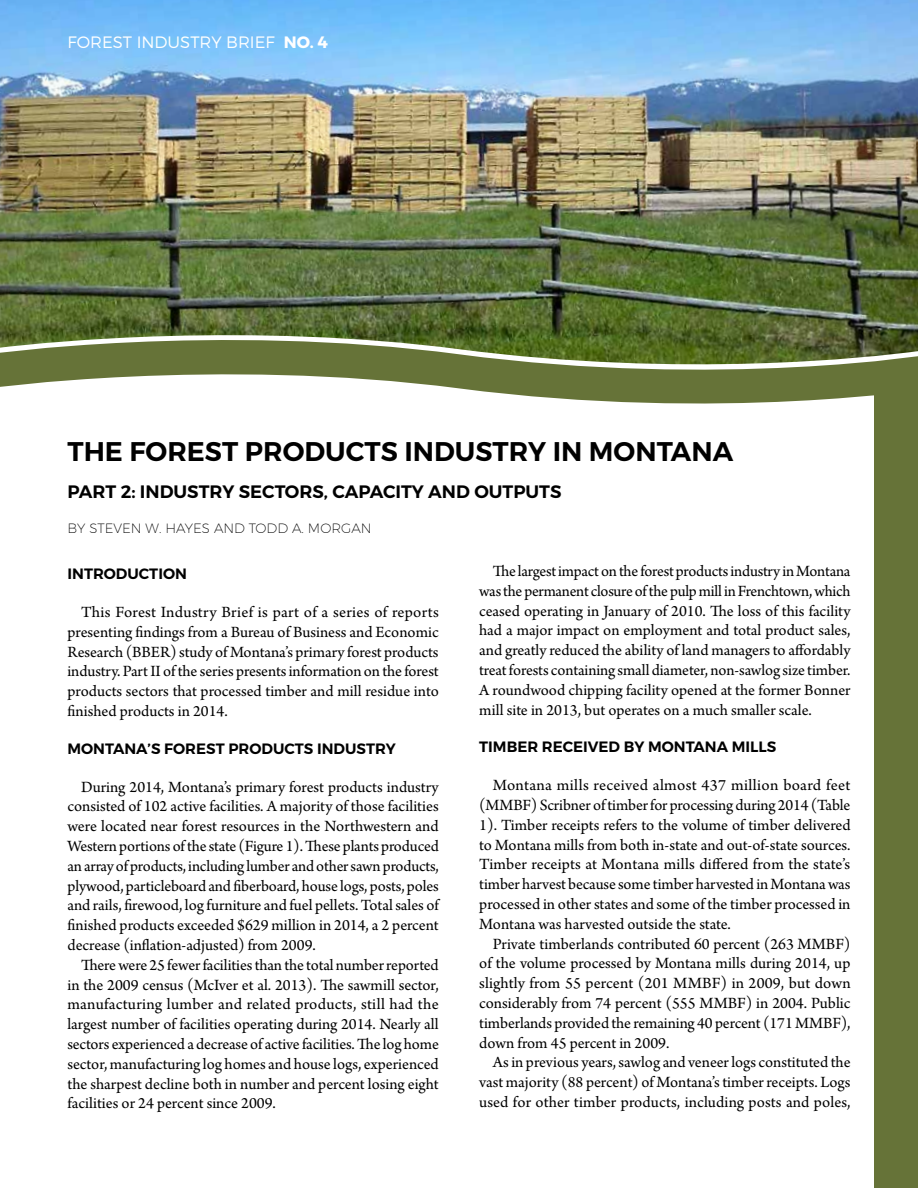
<style>
.page{position:relative;width:918px;height:1188px;background:#fff}
.page>*{position:absolute;margin:0;border:0;box-sizing:border-box;transform-origin:0 0}
.t1{font:600 27px "Montserrat";color:#000}
.t2{font:600 18px "Montserrat";color:#000}
.t3{font:16.5px/19.8px "Arno Pro";color:#000;text-align:justify}
.t4{font:300 16.5px "Montserrat";color:#fff}
.t5{font:600 15px "Montserrat";color:#000}
.t6{font:200 13.5px "Montserrat";color:#000}
.s1{font-weight:700}
</style>
<div class="page">
<svg style="left:464px;top:389px;width:411px;height:33px"></svg>
<svg style="left:0;top:378px;width:875px;height:11px;fill:#667338"></svg>
<img style="left:0;top:0;width:918px;height:378px">
<div style="left:875px;top:370px;width:43px;height:818px;background:#667338"></div>
<p class="t4" style="left:68px;top:32px;width:262px">FOREST INDUSTRY BRIEF <span class="s1">NO. 4</span></p>
<h1 class="t1" style="left:68px;top:435px;width:667px">THE FOREST PRODUCTS INDUSTRY IN MONTANA</h1>
<p class="t2" style="left:68px;top:480px;width:496px">PART 2: INDUSTRY SECTORS, CAPACITY AND OUTPUTS</p>
<p class="t6" style="left:68px;top:520px;width:306px">BY STEVEN W. HAYES AND TODD A. MORGAN</p>
<p class="t5" style="left:68px;top:565px;width:121px">INTRODUCTION</p>
<p class="t3" style="left:68px;top:603px;width:373px;text-indent:14px">This Forest Industry Brief is part of a series of reports presenting findings from a Bureau of Business and Economic Research (BBER) study of Montana’s primary forest products industry. Part II of the series presents information on the forest products sectors that processed timber and mill residue into finished products in 2014.</p>
<p class="t5" style="left:68px;top:739px;width:330px">MONTANA’S FOREST PRODUCTS INDUSTRY</p>
<p class="t3" style="left:68px;top:778px;width:373px;text-indent:14px">During 2014, Montana’s primary forest products industry consisted of 102 active facilities. A majority of those facilities were located near forest resources in the Northwestern and Western portions of the state (Figure 1). These plants produced an array of products, including lumber and other sawn products, plywood, particleboard and fiberboard, house logs, posts, poles and rails, firewood, log furniture and fuel pellets. Total sales of finished products exceeded $629 million in 2014, a 2 percent decrease (inflation-adjusted) from 2009.</p>
<p class="t3" style="left:68px;top:956px;width:373px;text-indent:14px">There were 25 fewer facilities than the total number reported in the 2009 census (McIver et al. 2013). The sawmill sector, manufacturing lumber and related products, still had the largest number of facilities operating during 2014. Nearly all sectors experienced a decrease of active facilities. The log home sector, manufacturing log homes and house logs, experienced the sharpest decline both in number and percent losing eight facilities or 24 percent since 2009.</p>
<p class="t3" style="left:479px;top:562px;width:373px;text-indent:14px">The largest impact on the forest products industry in Montana was the permanent closure of the pulp mill in Frenchtown, which ceased operating in January of 2010. The loss of this facility had a major impact on employment and total product sales, and greatly reduced the ability of land managers to affordably treat forests containing small diameter, non-sawlog size timber.<br>A roundwood chipping facility opened at the former Bonner mill site in 2013, but operates on a much smaller scale.</p>
<p class="t5" style="left:479px;top:738px;width:299px">TIMBER RECEIVED BY MONTANA MILLS</p>
<p class="t3" style="left:479px;top:776px;width:373px;text-indent:14px">Montana mills received almost 437 million board feet (MMBF) Scribner of timber for processing during 2014 (Table 1). Timber receipts refers to the volume of timber delivered to Montana mills from both in-state and out-of-state sources.<br>Timber receipts at Montana mills differed from the state’s timber harvest because some timber harvested in Montana was processed in other states and some of the timber processed in Montana was harvested outside the state.</p>
<p class="t3" style="left:479px;top:935px;width:373px;text-indent:13px">Private timberlands contributed 60 percent (263 MMBF) of the volume processed by Montana mills during 2014, up slightly from 55 percent (201 MMBF) in 2009, but down considerably from 74 percent (555 MMBF) in 2004. Public timberlands provided the remaining 40 percent (171 MMBF), down from 45 percent in 2009.</p>
<p class="t3" style="left:479px;top:1053px;width:373px;text-indent:14px">As in previous years, sawlog and veneer logs constituted the vast majority (88 percent) of Montana’s timber receipts. Logs used for other timber products, including posts and poles,</p>
</div>
